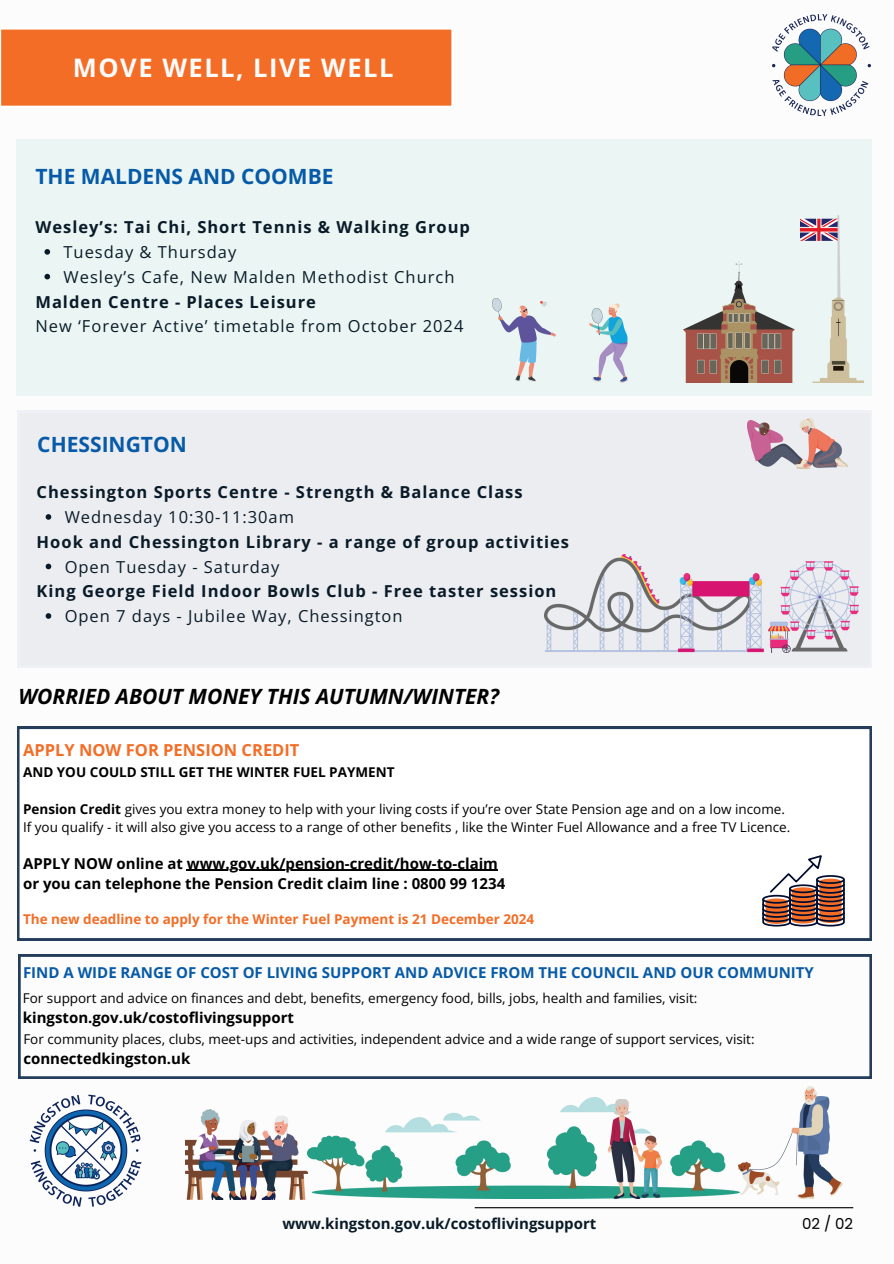
<style>
.page{position:relative;width:894px;height:1264px;background:#fff}
.page>*{position:absolute;margin:0;border:0;box-sizing:border-box;transform-origin:0 0}
.t1{font:700 25.5px "Open Sans";letter-spacing:.06em;color:#fcfcfc}
.t2{font:italic 700 21px "Open Sans";color:#000}
.t3{font:700 21px "Open Sans";color:#075aa7}
.t4{font:16.5px/24.8px "Open Sans";letter-spacing:.06em;color:#091b28}
.t5{font:700 16.5px "Open Sans";letter-spacing:.06em;color:#091b28}
.t6{font:700 16.5px "Open Sans";color:#f36d26}
.t7{font:700 15px "Open Sans";color:#000}
.t8{font:700 15px "Open Sans";color:#075aa7}
.t9{font:700 15px "Open Sans";color:#091b28}
.t10{font:15px "Poppins";color:#000}
.t11{font:13.5px "Open Sans";color:#000}
.t12{font:700 13.5px "Open Sans";color:#f36d26}
.t13{font:700 13.5px "Open Sans";color:#000}
.s1{font-weight:700}
</style>
<div class="page">
<div style="left:1px;top:29px;width:451px;height:77px;background:#f36d26"></div>
<div style="left:16px;top:139px;width:855px;height:257px;background:#ebf6f4"></div>
<img style="left:772px;top:14px;width:98px;height:102px">
<img style="left:308px;top:1097px;width:430px;height:101px">
<img style="left:185px;top:1109px;width:122px;height:90px">
<img style="left:738px;top:1086px;width:103px;height:112px">
<div style="left:17px;top:411px;width:854px;height:256px;background:#ecedf0"></div>
<img style="left:683px;top:262px;width:111px;height:120px">
<img style="left:800px;top:216px;width:63px;height:166px">
<img style="left:492px;top:299px;width:135px;height:83px">
<img style="left:544px;top:554px;width:314px;height:98px">
<img style="left:747px;top:419px;width:111px;height:49px">
<img style="left:29px;top:1094px;width:113px;height:113px">
<img style="left:608px;top:1099px;width:53px;height:99px">
<svg style="left:17px;top:726px;width:854px;height:214px"></svg>
<hr style="left:187px;top:870px;width:311px;height:1px;background:#000">
<hr style="left:474px;top:1207px;width:379px;height:1px;background:#000">
<svg style="left:18px;top:954px;width:853px;height:124px"></svg>
<svg style="left:762px;top:855px;width:82px;height:72px"></svg>
<svg style="left:44px;top:249px;width:6px;height:6px"></svg>
<svg style="left:44px;top:274px;width:6px;height:5px"></svg>
<svg style="left:46px;top:514px;width:5px;height:6px"></svg>
<svg style="left:46px;top:563px;width:5px;height:6px"></svg>
<svg style="left:46px;top:613px;width:5px;height:6px"></svg>
<p class="t1" style="left:73px;top:50px;width:322px">MOVE WELL, LIVE WELL</p>
<p class="t3" style="left:35px;top:161px;width:299px">THE MALDENS AND COOMBE</p>
<h2 class="t5" style="left:35px;top:216px;width:436px">Wesley’s: Tai Chi, Short Tennis &amp; Walking Group</h2>
<h6 class="t4" style="left:63px;top:239px;width:174px">Tuesday &amp; Thursday</h6>
<p class="t4" style="left:63px;top:264px;width:392px">Wesley’s Cafe, New Malden Methodist Church</p>
<p class="t4" style="left:35px;top:289px;width:429px"><span class="s1">Malden Centre - Places Leisure<br></span>New ‘Forever Active’ timetable from October 2024</p>
<h4 class="t3" style="left:37px;top:430px;width:151px">CHESSINGTON</h4>
<p class="t5" style="left:37px;top:481px;width:487px">Chessington Sports Centre - Strength &amp; Balance Class</p>
<p class="t4" style="left:65px;top:504px;width:231px">Wednesday 10:30-11:30am</p>
<h3 class="t5" style="left:37px;top:530px;width:534px">Hook and Chessington Library - a range of group activities</h3>
<p class="t4" style="left:65px;top:554px;width:216px">Open Tuesday - Saturday</p>
<p class="t5" style="left:37px;top:580px;width:521px">King George Field Indoor Bowls Club - Free taster session</p>
<p class="t4" style="left:65px;top:603px;width:339px">Open 7 days - Jubilee Way, Chessington</p>
<p class="t2" style="left:18px;top:681px;width:482px">WORRIED ABOUT MONEY THIS AUTUMN/WINTER?</p>
<h2 class="t6" style="left:23px;top:738px;width:278px">APPLY NOW FOR PENSION CREDIT</h2>
<h2 class="t13" style="left:23px;top:762px;width:373px">AND YOU COULD STILL GET THE WINTER FUEL PAYMENT</h2>
<h4 class="t11" style="left:23px;top:799px;width:763px"><span class="s1">Pension Credit</span> gives you extra money to help with your living costs if you’re over State Pension age and on a low income.</h4>
<p class="t11" style="left:23px;top:817px;width:768px">If you qualify - it will also give you access to a range of other benefits , like the Winter Fuel Allowance and a free TV Licence.</p>
<h4 class="t7" style="left:23px;top:852px;width:476px">APPLY NOW online at www.gov.uk/pension-credit/how-to-claim</h4>
<p class="t7" style="left:23px;top:872px;width:483px">or you can telephone the Pension Credit claim line : 0800 99 1234</p>
<p class="t12" style="left:23px;top:909px;width:512px">The new deadline to apply for the Winter Fuel Payment is 21 December 2024</p>
<p class="t8" style="left:23px;top:961px;width:792px">FIND A WIDE RANGE OF COST OF LIVING SUPPORT AND ADVICE FROM THE COUNCIL AND OUR COMMUNITY</p>
<p class="t11" style="left:23px;top:988px;width:676px">For support and advice on finances and debt, benefits, emergency food, bills, jobs, health and families, visit:</p>
<p class="t7" style="left:23px;top:1007px;width:272px">kingston.gov.uk/costoflivingsupport</p>
<p class="t11" style="left:23px;top:1029px;width:732px">For community places, clubs, meet-ups and activities, independent advice and a wide range of support services, visit:</p>
<h4 class="t7" style="left:23px;top:1048px;width:168px">connectedkingston.uk</h4>
<p class="t9" style="left:282px;top:1213px;width:315px">www.kingston.gov.uk/costoflivingsupport</p>
<h4 class="t10" style="left:801px;top:1213px;width:53px">02 / 02</h4>
</div>
